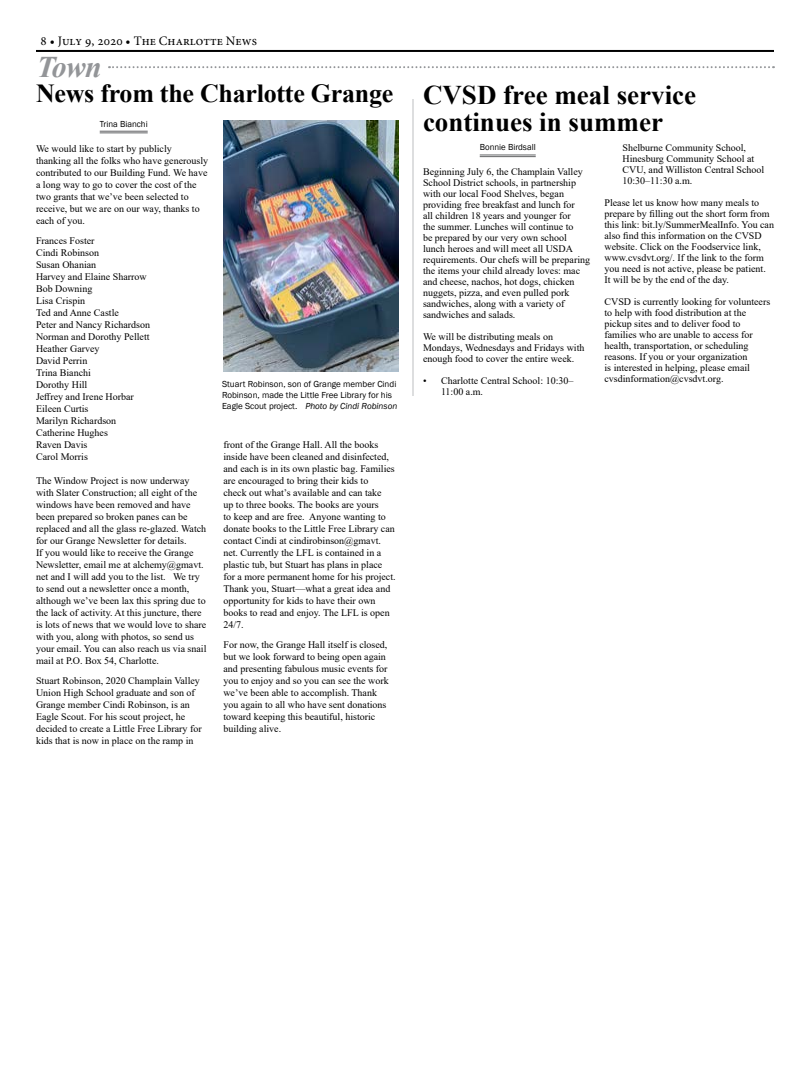
<style>
.page{position:relative;width:810px;height:1080px;background:#fff}
.page>*{position:absolute;margin:0;border:0;box-sizing:border-box;transform-origin:0 0}
.t1{font:italic 700 30px "Times New Roman";color:#939598}
.t2{font:700 27px/27px "Times New Roman";color:#000}
.t3{font:700 26px "Times New Roman";letter-spacing:-.01em;color:#000}
.t4{font:13px "Minion Pro";color:#000}
.t5{font:10px/12px "Times New Roman";color:#000}
.t6{font:9px/10.8px "Franklin Gothic";color:#000}
.s1{font-style:italic}
</style>
<div class="page">
<hr style="left:36px;top:50px;width:738px;height:2px;background:#000">
<hr style="left:100px;top:131px;width:48px;height:1px;background:#636466">
<hr style="left:100px;top:133px;width:48px;height:1px;background:#636466">
<svg style="left:109px;top:66px;width:665px;height:2px"></svg>
<img style="left:223px;top:120px;width:175px;height:252px">
<hr style="left:480px;top:155px;width:56px;height:1px;background:#636466">
<hr style="left:480px;top:156px;width:56px;height:1px;background:#636466">
<hr style="left:413px;top:99px;width:1px;height:297px;background:#bcbec0">
<h3 class="t4" style="left:40px;top:33px;width:218px">8 • July 9, 2020 • The Charlotte News</h3>
<h1 class="t1" style="left:37px;top:46px;width:66px">Town</h1>
<h3 class="t3" style="left:36px;top:74px;width:359px">News from the Charlotte Grange</h3>
<p class="t6" style="left:100px;top:118px;width:49px">Trina Bianchi</p>
<p class="t5" style="left:36px;top:142px;width:174px">We would like to start by publicly thanking all the folks who have generously contributed to our Building Fund. We have a long way to go to cover the cost of the two grants that we’ve been selected to receive, but we are on our way, thanks to each of you.</p>
<p class="t5" style="left:36px;top:234px;width:116px">Frances Foster<br>Cindi Robinson<br>Susan Ohanian<br>Harvey and Elaine Sharrow<br>Bob Downing<br>Lisa Crispin<br>Ted and Anne Castle<br>Peter and Nancy Richardson<br>Norman and Dorothy Pellett<br>Heather Garvey<br>David Perrin<br>Trina Bianchi<br>Dorothy Hill<br>Jeffrey and Irene Horbar<br>Eileen Curtis<br>Marilyn Richardson<br>Catherine Hughes<br>Raven Davis<br>Carol Morris</p>
<p class="t5" style="left:36px;top:474px;width:172px">The Window Project is now underway with Slater Construction; all eight of the windows have been removed and have been prepared so broken panes can be replaced and all the glass re-glazed. Watch for our Grange Newsletter for details.<br>If you would like to receive the Grange Newsletter, email me at alchemy@gmavt. net and I will add you to the list. We try to send out a newsletter once a month, although we’ve been lax this spring due to the lack of activity. At this juncture, there is lots of news that we would love to share with you, along with photos, so send us your email. You can also reach us via snail mail at P.O. Box 54, Charlotte.</p>
<p class="t5" style="left:36px;top:674px;width:167px">Stuart Robinson, 2020 Champlain Valley Union High School graduate and son of Grange member Cindi Robinson, is an Eagle Scout. For his scout project, he decided to create a Little Free Library for kids that is now in place on the ramp in</p>
<p class="t6" style="left:222px;top:379px;width:177px">Stuart Robinson, son of Grange member Cindi<br>Robinson, made the Little Free Library for his<br>Eagle Scout project. <span class="s1">Photo by Cindi Robinson</span></p>
<p class="t5" style="left:223px;top:438px;width:174px">front of the Grange Hall. All the books inside have been cleaned and disinfected, and each is in its own plastic bag. Families are encouraged to bring their kids to<br>check out what’s available and can take<br>up to three books. The books are yours<br>to keep and are free. Anyone wanting to donate books to the Little Free Library can contact Cindi at cindirobinson@gmavt. net. Currently the LFL is contained in a plastic tub, but Stuart has plans in place for a more permanent home for his project.<br>Thank you, Stuart—what a great idea and opportunity for kids to have their own books to read and enjoy. The LFL is open 24/7.</p>
<p class="t5" style="left:223px;top:638px;width:167px">For now, the Grange Hall itself is closed, but we look forward to being open again and presenting fabulous music events for you to enjoy and so you can see the work we’ve been able to accomplish. Thank you again to all who have sent donations toward keeping this beautiful, historic building alive.</p>
<h2 class="t2" style="left:423px;top:81px;width:275px">CVSD free meal service continues in summer</h2>
<p class="t6" style="left:480px;top:142px;width:57px">Bonnie Birdsall</p>
<p class="t5" style="left:423px;top:166px;width:169px;line-height:11px">Beginning July 6, the Champlain Valley School District schools, in partnership with our local Food Shelves, began providing free breakfast and lunch for<br>all children 18 years and younger for<br>the summer. Lunches will continue to<br>be prepared by our very own school lunch heroes and will meet all USDA requirements. Our chefs will be preparing the items your child already loves: mac and cheese, nachos, hot dogs, chicken nuggets, pizza, and even pulled pork sandwiches, along with a variety of sandwiches and salads.</p>
<p class="t5" style="left:423px;top:331px;width:163px;line-height:11px">We will be distributing meals on<br>Mondays, Wednesdays and Fridays with enough food to cover the entire week.</p>
<p class="t5" style="left:441px;top:375px;width:134px;line-height:11px;text-indent:-18px">• Charlotte Central School: 10:30–<br>11:00 a.m.</p>
<p class="t5" style="left:622px;top:142px;width:143px;line-height:11px">Shelburne Community School,<br>Hinesburg Community School at<br>CVU, and Williston Central School<br>10:30–11:30 a.m.</p>
<p class="t5" style="left:604px;top:197px;width:171px;line-height:11px">Please let us know how many meals to prepare by filling out the short form from this link: bit.ly/SummerMealInfo. You can also find this information on the CVSD website. Click on the Foodservice link, www.cvsdvt.org/. If the link to the form you need is not active, please be patient.<br>It will be by the end of the day.</p>
<p class="t5" style="left:604px;top:296px;width:167px;line-height:11px">CVSD is currently looking for volunteers to help with food distribution at the pickup sites and to deliver food to families who are unable to access for health, transportation, or scheduling reasons. If you or your organization<br>is interested in helping, please email cvsdinformation@cvsdvt.org.</p>
</div>
